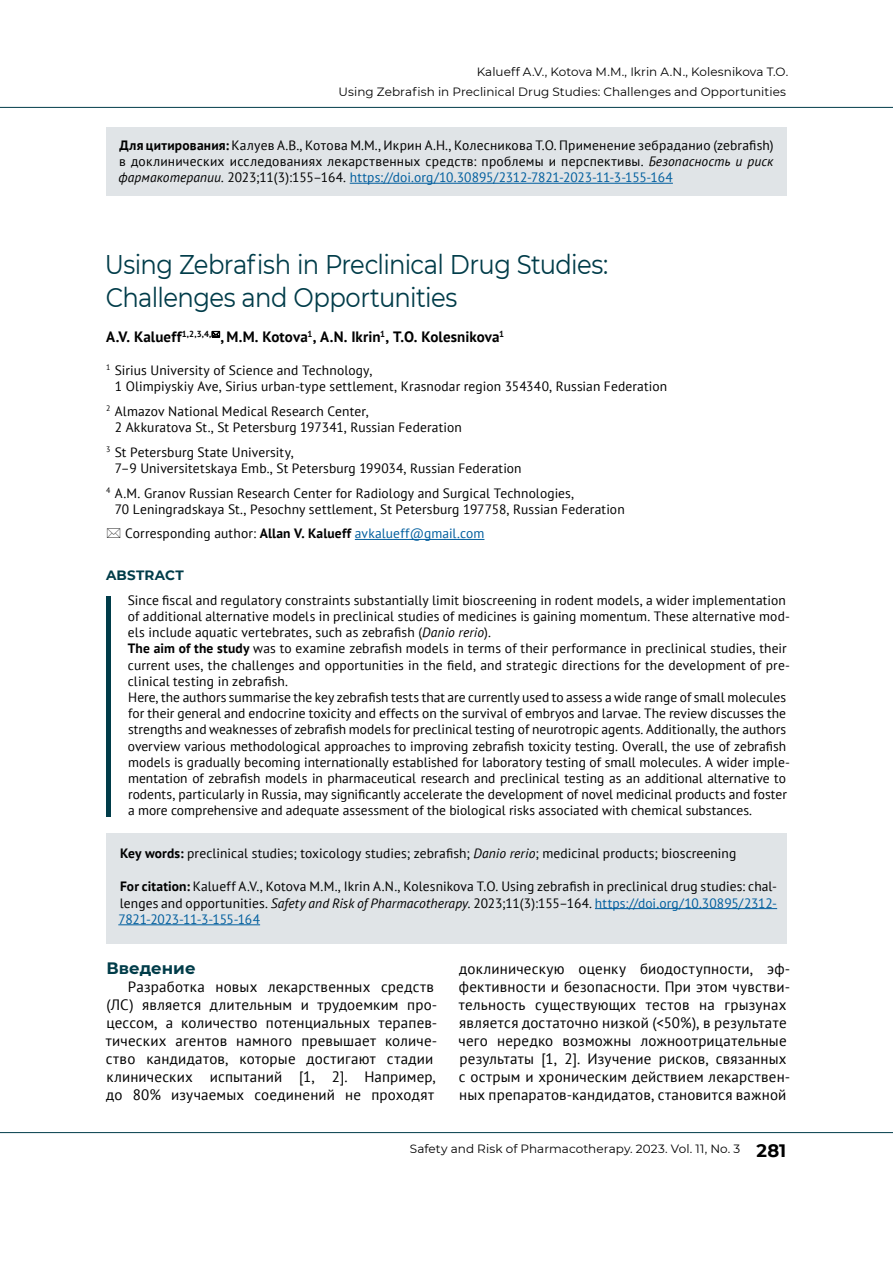
<style>
.page{position:relative;width:893px;height:1263px;background:#fff}
.page>*{position:absolute;margin:0;border:0;box-sizing:border-box;transform-origin:0 0}
.Title_ENG{font:27px/32.4px "Montserrat";letter-spacing:-.025em;color:#003c49;scale:.9 1}
.Zagol1{font:700 16.5px "Montserrat";color:#003c49}
.osn-text{font:15px/18px "PT Sans";letter-spacing:.015em;color:#000}
.Author_ENG{font:700 15px "PT Sans";letter-spacing:.005em;color:#000}
.Abstracts_ENG{font:13.5px/16.2px "PT Sans";color:#000}
.Address_ENG{font:13.5px/16.2px "PT Sans";letter-spacing:.01em;color:#000}
.Keywords_2_word_ENG{font:13.5px/16.2px "PT Sans";letter-spacing:.005em;color:#000;text-align:justify}
.Keywords_2_word_RUS{font:13.5px/16.2px "PT Sans";letter-spacing:-.005em;color:#000;text-align:justify}
.Abstracts_Zagol{font:700 13.5px "Montserrat";letter-spacing:.015em;color:#003c49}
.t1{font:12px "Montserrat";letter-spacing:.005em;color:#000}
.s1{font-weight:700}
.s2{font-style:italic}
.s3{color:#005e9e}
.s4{font-weight:700;font-size:18px}
</style>
<div class="page">
<hr style="left:0;top:1132px;width:893px;height:1px;background:#003c49">
<hr style="left:0;top:107px;width:893px;height:1px;background:#003c49">
<div style="left:106px;top:128px;width:681px;height:68px;background:#e0e4e7"></div>
<div style="left:106px;top:833px;width:681px;height:110px;background:#e0e4e7"></div>
<hr style="left:350px;top:183px;width:323px;height:1px;background:#005e9e">
<hr style="left:355px;top:539px;width:129px;height:1px;background:#005e9e">
<hr style="left:595px;top:908px;width:182px;height:1px;background:#005e9e">
<hr style="left:118px;top:924px;width:142px;height:1px;background:#005e9e">
<div style="left:106px;top:597px;width:5px;height:220px;background:#003c49"></div>
<svg style="left:212px;top:331px;width:8px;height:7px"></svg>
<p class="t1" style="left:477px;top:63px;width:313px">Kalueff A.V., Kotova M.M., Ikrin A.N., Kolesnikova T.O.</p>
<p class="t1" style="left:339px;top:84px;width:449px">Using Zebrafish in Preclinical Drug Studies: Challenges and Opportunities</p>
<p class="Keywords_2_word_RUS" style="left:119px;top:137px;width:656px"><span class="s1">Для цитирования:</span> Калуев А.В., Котова М.М., Икрин А.Н., Колесникова Т.О. Применение зебраданио (zebrafish) в доклинических исследованиях лекарственных средств: проблемы и перспективы. <span class="s2">Безопасность и риск фармакотерапии.</span> 2023;11(3):155–164. <span class="s3">https://doi.org/10.30895/2312-7821-2023-11-3-155-164</span></p>
<p class="Title_ENG" style="left:105px;top:247px;width:561px">Using Zebrafish in Preclinical Drug Studies:<br>Challenges and Opportunities</p>
<p class="Author_ENG" style="left:106px;top:326px;width:400px">A.V. Kalueff<sup>1,2,3,4,</sup> , M.M. Kotova<sup>1</sup>, A.N. Ikrin<sup>1</sup>, T.O. Kolesnikova<sup>1</sup></p>
<p class="Address_ENG" style="left:115px;top:362px;width:554px;text-indent:-9px"><sup>1</sup> Sirius University of Science and Technology,<br>1 Olimpiyskiy Ave, Sirius urban-type settlement, Krasnodar region 354340, Russian Federation</p>
<p class="Address_ENG" style="left:115px;top:403px;width:349px;text-indent:-9px"><sup>2</sup> Almazov National Medical Research Center,<br>2 Akkuratova St., St Petersburg 197341, Russian Federation</p>
<p class="Address_ENG" style="left:115px;top:443px;width:408px;text-indent:-9px"><sup>3</sup> St Petersburg State University,<br>7–9 Universitetskaya Emb., St Petersburg 199034, Russian Federation</p>
<p class="Address_ENG" style="left:115px;top:484px;width:511px;text-indent:-9px"><sup>4</sup> A.M. Granov Russian Research Center for Radiology and Surgical Technologies,<br>70 Leningradskaya St., Pesochny settlement, St Petersburg 197758, Russian Federation</p>
<p class="Address_ENG" style="left:125px;top:525px;width:361px">Corresponding author: <span class="s1">Allan V. Kalueff</span> <span class="s3">avkalueff@gmail.com</span></p>
<p class="Abstracts_Zagol" style="left:106px;top:566px;width:79px">ABSTRACT</p>
<p class="Abstracts_ENG" style="left:128px;top:592px;width:664px">Since fiscal and regulatory constraints substantially limit bioscreening in rodent models, a wider implementation of additional alternative models in preclinical studies of medicines is gaining momentum. These alternative mod&shy;els include aquatic vertebrates, such as zebrafish (<span class="s2">Danio rerio</span>).</p>
<p class="Abstracts_ENG" style="left:128px;top:640px;width:664px"><span class="s1">The aim of the study</span> was to examine zebrafish models in terms of their performance in preclinical studies, their current uses, the challenges and opportunities in the field, and strategic directions for the development of pre&shy;clinical testing in zebrafish.</p>
<p class="Abstracts_ENG" style="left:128px;top:689px;width:663px">Here, the authors summarise the key zebrafish tests that are currently used to assess a wide range of small molecules for their general and endocrine toxicity and effects on the survival of embryos and larvae. The review discusses the strengths and weaknesses of zebrafish models for preclinical testing of neurotropic agents. Additionally, the authors overview various methodological approaches to improving zebrafish toxicity testing. Overall, the use of zebrafish models is gradually becoming internationally established for laboratory testing of small molecules. A wider imple&shy;mentation of zebrafish models in pharmaceutical research and preclinical testing as an additional alternative to rodents, particularly in Russia, may significantly accelerate the development of novel medicinal products and foster a more comprehensive and adequate assessment of the biological risks associated with chemical substances.</p>
<p class="Keywords_2_word_ENG" style="left:120px;top:845px;width:618px"><span class="s1">Key words:</span> preclinical studies; toxicology studies; zebrafish; <span class="s2">Danio rerio</span>; medicinal products; bioscreening</p>
<p class="Keywords_2_word_ENG" style="left:118px;top:878px;width:660px"><span class="s1">For citation:</span> Kalueff A.V., Kotova M.M., Ikrin A.N., Kolesnikova T.O. Using zebrafish in preclinical drug studies: chal&shy;lenges and opportunities. <span class="s2">Safety and Risk of Pharmacotherapy.</span> 2023;11(3):155–164. <span class="s3">https://doi.org/10.30895/2312- 7821-2023-11-3-155-164</span></p>
<p class="Zagol1" style="left:106px;top:956px;width:91px">Введение</p>
<p class="osn-text" style="left:106px;top:977px;width:333px;text-indent:22px">Разработка новых лекарственных средств (ЛС) является длительным и трудоемким про&shy;цессом, а количество потенциальных терапев&shy;тических агентов намного превышает количе&shy;ство кандидатов, которые достигают стадии клинических испытаний [1, 2]. Например, до 80% изучаемых соединений не проходят</p>
<p class="osn-text" style="left:459px;top:959px;width:333px">доклиническую оценку биодоступности, эф&shy;фективности и безопасности. При этом чувстви&shy;тельность существующих тестов на грызунах является достаточно низкой (&lt;50%), в результате чего нередко возможны ложноотрицательные результаты [1, 2]. Изучение рисков, связанных с острым и хроническим действием лекарствен&shy;ных препаратов-кандидатов, становится важной</p>
<p class="t1" style="left:410px;top:1140px;width:378px">Safety and Risk of Pharmacotherapy. 2023. Vol. 11, No. 3 <span class="s4">281</span></p>
</div>
